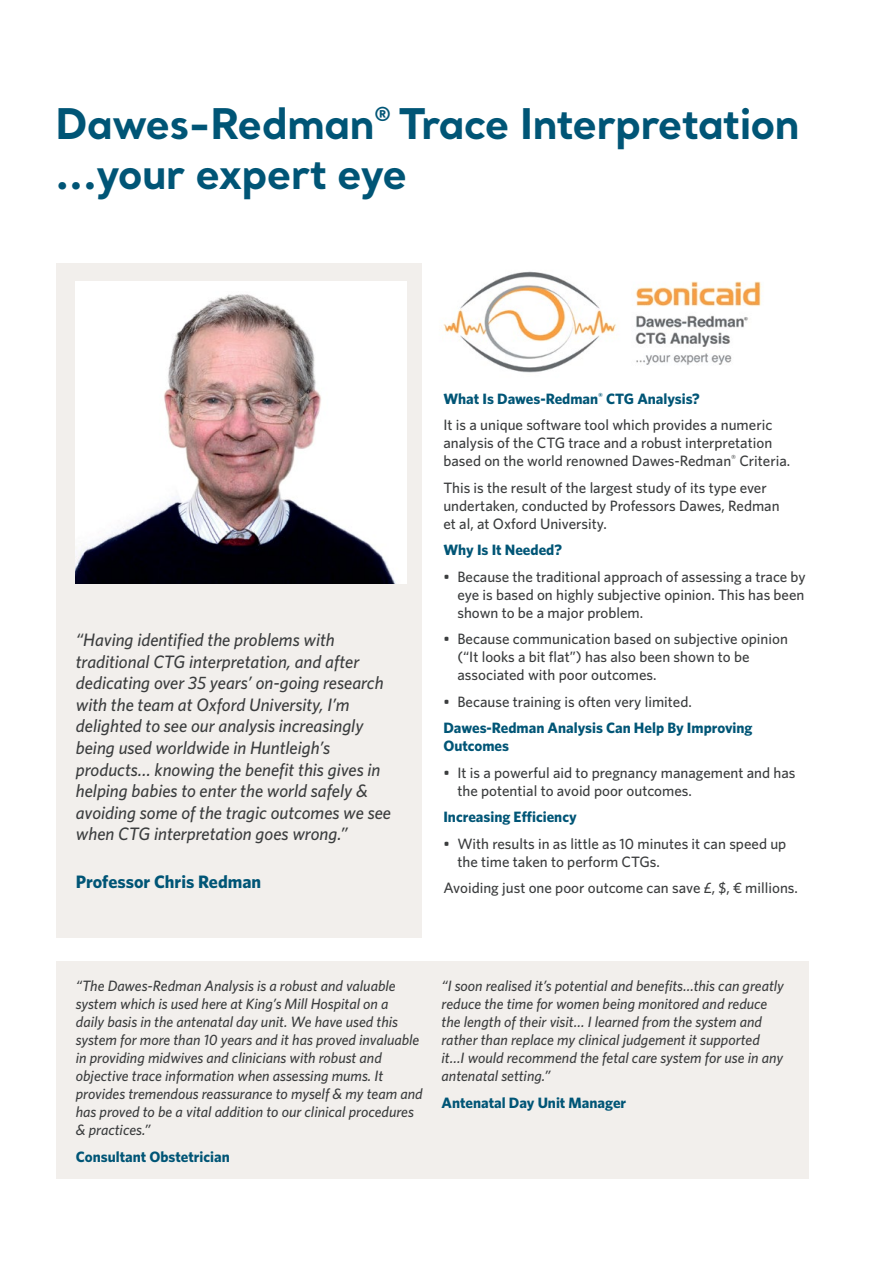
<style>
.page{position:relative;width:893px;height:1263px;background:#fff}
.page>*{position:absolute;margin:0;border:0;box-sizing:border-box;transform-origin:0 0}
.t1{font:700 42px/50.4px "Santral";letter-spacing:-.02em;color:#005576}
.t2{font:italic 500 18px/21.6px "Whitney";color:#3b3d3e}
.t3{font:700 18px "Whitney";color:#005576}
.t4{font:500 15px/18px "Whitney";color:#3b3d3e}
.t5{font:italic 500 15px/18px "Whitney";color:#3b3d3e}
.t6{font:700 15px/18px "Whitney";color:#005576}
.s1{font-weight:700;color:#005576}
</style>
<div class="page">
<div style="left:56px;top:961px;width:753px;height:218px;background:#f2efec"></div>
<img style="left:443px;top:271px;width:318px;height:102px">
<div style="left:56px;top:263px;width:366px;height:675px;background:#f2efec"></div>
<img style="left:76px;top:281px;width:330px;height:303px">
<h1 class="t1" style="left:55px;top:97px;width:746px">Dawes-Redman<sup>®</sup> Trace Interpretation ...your expert eye</h1>
<p class="t2" style="left:76px;top:628px;width:317px">“Having identified the problems with traditional CTG interpretation, and after dedicating over 35 years’ on-going research with the team at Oxford University, I’m delighted to see our analysis increasingly being used worldwide in Huntleigh’s products… knowing the benefit this gives in helping babies to enter the world safely &amp; avoiding some of the tragic outcomes we see when CTG interpretation goes wrong.”</p>
<p class="t3" style="left:76px;top:869px;width:187px">Professor Chris Redman</p>
<p class="t4" style="left:443px;top:385px;width:330px;line-height:26.5px"><span class="s1">What Is Dawes-Redman</span><sup>®</sup> <span class="s1">CTG Analysis?<br></span>It is a unique software tool which provides a numeric</p>
<p class="t4" style="left:443px;top:434px;width:348px">analysis of the CTG trace and a robust interpretation based on the world renowned Dawes-Redman<sup>®</sup> Criteria.</p>
<p class="t4" style="left:443px;top:478px;width:338px">This is the result of the largest study of its type ever undertaken, conducted by Professors Dawes, Redman et al, at Oxford University.</p>
<p class="t6" style="left:443px;top:541px;width:120px">Why Is It Needed?</p>
<p class="t4" style="left:457px;top:567px;width:350px;text-align:justify;text-indent:-14px">• Because the traditional approach of assessing a trace by eye is based on highly subjective opinion. This has been shown to be a major problem.</p>
<p class="t4" style="left:457px;top:630px;width:332px;text-indent:-14px">• Because communication based on subjective opinion (“It looks a bit flat”) has also been shown to be associated with poor outcomes.</p>
<p class="t4" style="left:443px;top:692px;width:250px">• Because training is often very limited.</p>
<p class="t6" style="left:443px;top:719px;width:311px">Dawes-Redman Analysis Can Help By Improving<br>Outcomes</p>
<p class="t4" style="left:457px;top:763px;width:340px;text-indent:-14px">• It is a powerful aid to pregnancy management and has the potential to avoid poor outcomes.</p>
<p class="t6" style="left:443px;top:808px;width:135px">Increasing Efficiency</p>
<p class="t4" style="left:457px;top:834px;width:330px;text-indent:-14px">• With results in as little as 10 minutes it can speed up the time taken to perform CTGs.</p>
<p class="t4" style="left:443px;top:879px;width:356px">Avoiding just one poor outcome can save £, $, € millions.</p>
<p class="t5" style="left:76px;top:977px;width:348px">“The Dawes-Redman Analysis is a robust and valuable system which is used here at King’s Mill Hospital on a<br>daily basis in the antenatal day unit. We have used this system for more than 10 years and it has proved invaluable in providing midwives and clinicians with robust and objective trace information when assessing mums. It provides tremendous reassurance to myself &amp; my team and has proved to be a vital addition to our clinical procedures &amp; practices.”</p>
<p class="t6" style="left:76px;top:1147px;width:155px">Consultant Obstetrician</p>
<p class="t5" style="left:442px;top:977px;width:344px">“I soon realised it’s potential and benefits…this can greatly reduce the time for women being monitored and reduce the length of their visit… I learned from the system and rather than replace my clinical judgement it supported it…I would recommend the fetal care system for use in any antenatal setting.”</p>
<p class="t6" style="left:442px;top:1093px;width:186px">Antenatal Day Unit Manager</p>
</div>
